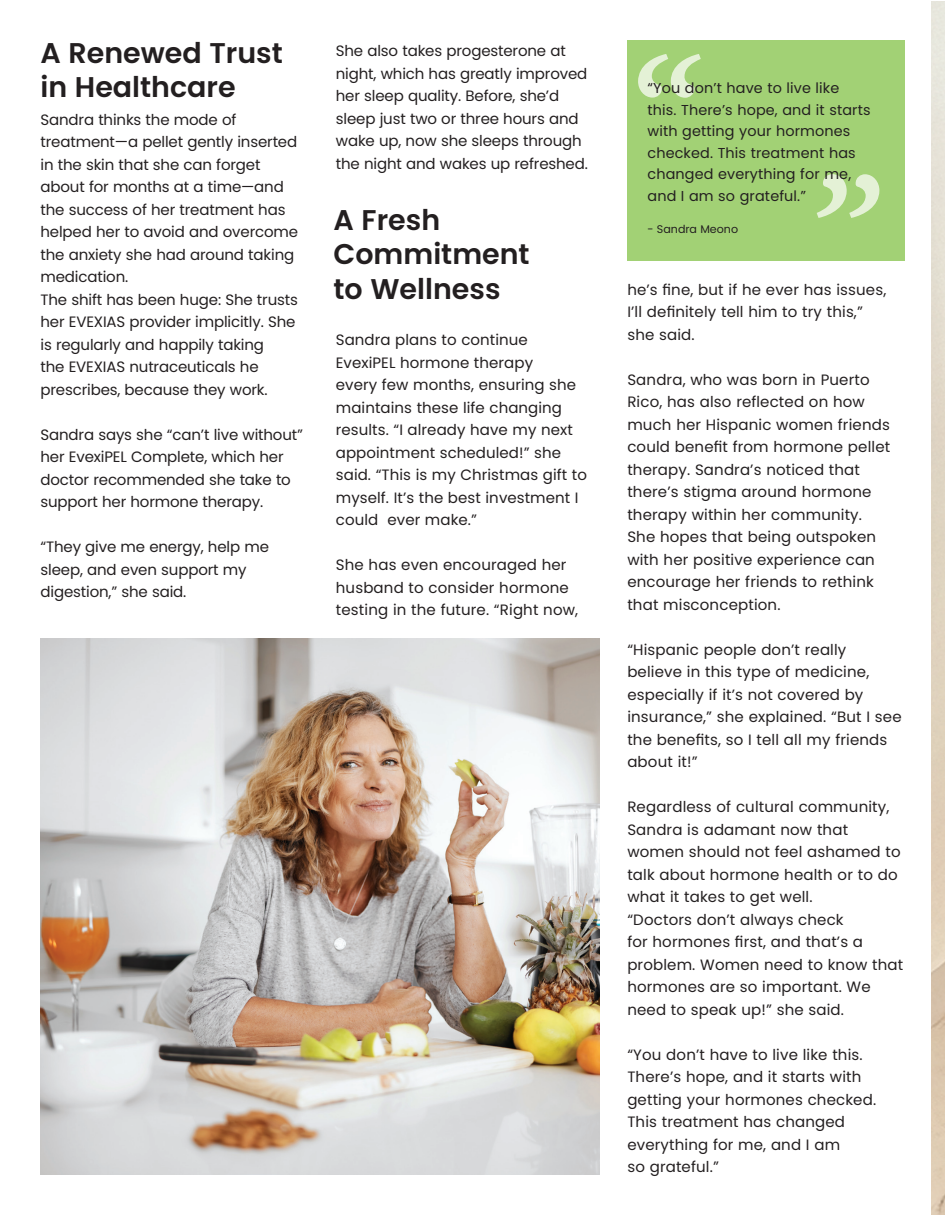
<style>
.page{position:relative;width:945px;height:1215px;background:#fff}
.page>*{position:absolute;margin:0;border:0;box-sizing:border-box;transform-origin:0 0}
.t1{font:italic 600 169.5px "Minion Pro";color:#fff}
.t2{font:600 28.5px/34.2px "Poppins";color:#231f20}
.t3{font:15px/22.5px "Poppins";letter-spacing:.01em;color:#231f20}
.t4{font:15px/22.5px "Poppins";letter-spacing:-.01em;color:#231f20}
.t5{font:14.4px/21.6px "Poppins";letter-spacing:.01em;color:#231f20}
.t6{font:11.1px "Poppins";color:#231f20}
</style>
<div class="page">
<img style="left:932px;top:2px;width:13px;height:1213px">
<div style="left:627px;top:40px;width:277px;height:221px;background:#a2d175"></div>
<img style="left:40px;top:639px;width:560px;height:535px">
<p class="t2" style="left:40px;top:36px;width:244px">A Renewed Trust in Healthcare</p>
<p class="t4" style="left:40px;top:108px;width:259px">Sandra thinks the mode of treatment—a pellet gently inserted in the skin that she can forget about for months at a time—and the success of her treatment has helped her to avoid and overcome the anxiety she had around taking medication.</p>
<p class="t4" style="left:40px;top:288px;width:259px">The shift has been huge: She trusts her EVEXIAS provider implicitly. She is regularly and happily taking<br>the EVEXIAS nutraceuticals he prescribes, because they work.</p>
<p class="t4" style="left:40px;top:423px;width:264px">Sandra says she “can’t live without” her EvexiPEL Complete, which her doctor recommended she take to support her hormone therapy.</p>
<p class="t4" style="left:40px;top:536px;width:230px">“They give me energy, help me sleep, and even support my digestion,” she said.</p>
<p class="t4" style="left:336px;top:40px;width:254px">She also takes progesterone at night, which has greatly improved her sleep quality. Before, she’d sleep just two or three hours and wake up, now she sleeps through the night and wakes up refreshed.</p>
<p class="t2" style="left:334px;top:203px;width:198px">A Fresh<br>Commitment</p>
<p class="t2" style="left:334px;top:272px;width:168px">to Wellness</p>
<p class="t3" style="left:336px;top:329px;width:253px">Sandra plans to continue<br>EvexiPEL hormone therapy<br>every few months, ensuring she maintains these life changing results. “I already have my next appointment scheduled!” she said. “This is my Christmas gift to myself. It’s the best investment I could ever make.”</p>
<p class="t3" style="left:336px;top:554px;width:244px">She has even encouraged her husband to consider hormone testing in the future. “Right now,</p>
<h1 class="t1" style="left:620px;top:2px;width:74px">“</h1>
<p class="t5" style="left:647px;top:77px;width:225px">“You don’t have to live like this. There’s hope, and it starts with getting your hormones checked. This treatment has changed everything for me, and I am so grateful.”</p>
<h1 class="t1" style="left:898px;top:270px;width:74px;rotate:-180deg">“</h1>
<p class="t6" style="left:647px;top:223px;width:92px">- Sandra Meono</p>
<p class="t3" style="left:627px;top:278px;width:260px">he’s fine, but if he ever has issues,<br>I’ll definitely tell him to try this,” she said.</p>
<p class="t3" style="left:627px;top:368px;width:264px">Sandra, who was born in Puerto<br>Rico, has also reflected on how much her Hispanic women friends could benefit from hormone pellet therapy. Sandra’s noticed that there’s stigma around hormone therapy within her community.<br>She hopes that being outspoken with her positive experience can encourage her friends to rethink that misconception.</p>
<p class="t3" style="left:627px;top:638px;width:276px">“Hispanic people don’t really believe in this type of medicine, especially if it’s not covered by insurance,” she explained. “But I see the benefits, so I tell all my friends about it!”</p>
<p class="t3" style="left:627px;top:796px;width:275px">Regardless of cultural community,<br>Sandra is adamant now that women should not feel ashamed to talk about hormone health or to do what it takes to get well.</p>
<p class="t3" style="left:627px;top:908px;width:277px">“Doctors don’t always check<br>for hormones first, and that’s a problem. Women need to know that hormones are so important. We need to speak up!” she said.</p>
<p class="t3" style="left:627px;top:1043px;width:250px">“You don’t have to live like this.<br>There’s hope, and it starts with getting your hormones checked.<br>This treatment has changed everything for me, and I am<br>so grateful.”</p>
</div>
